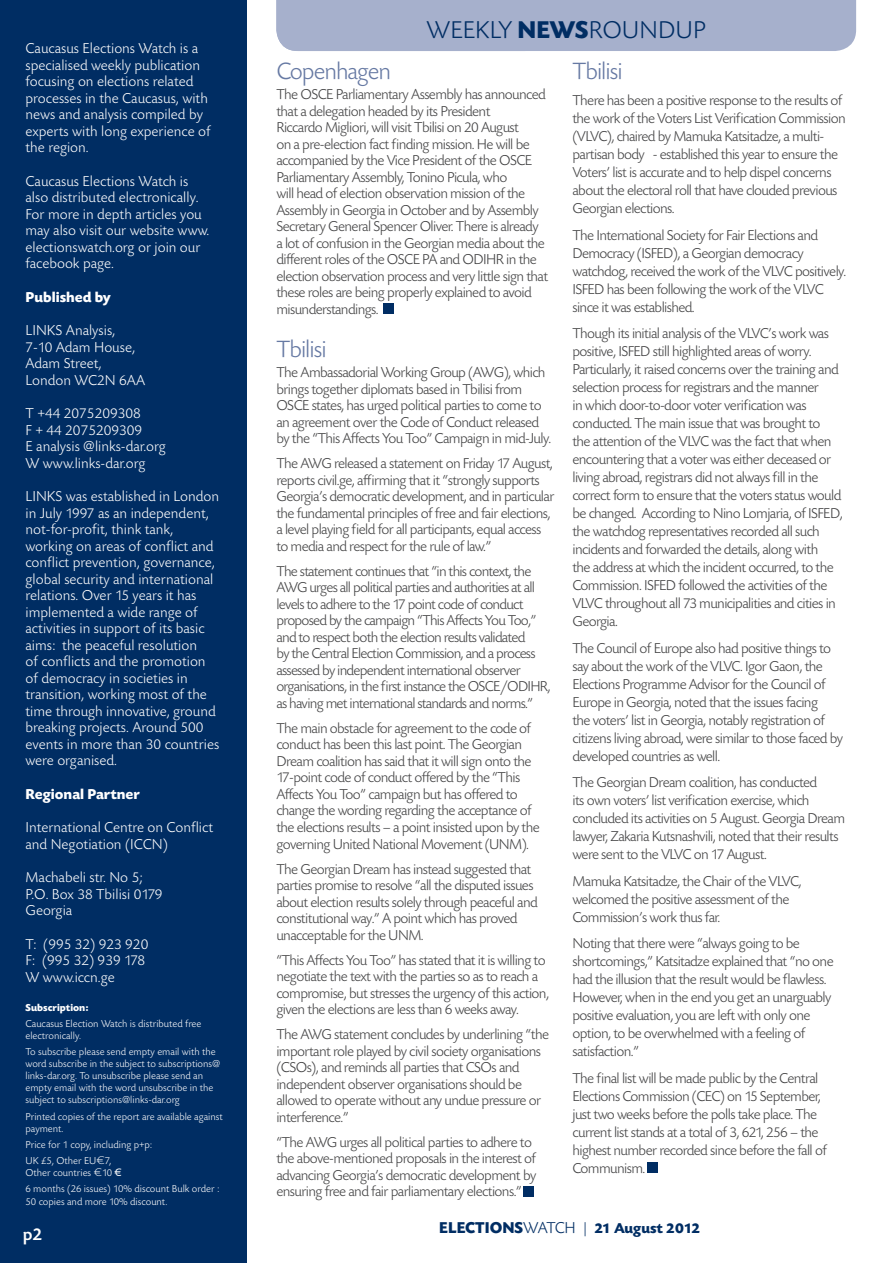
<style>
.page{position:relative;width:893px;height:1263px;background:#fff}
.page>*{position:absolute;margin:0;border:0;box-sizing:border-box;transform-origin:0 0}
.t1{font:300 25.5px "Today CP";color:#002d63}
.t2{font:700 25.5px "Today CP";color:#002d63}
.t3{font:300 24.75px "Today CP";letter-spacing:-.04em;color:#6679a3}
.t4{font:500 18px "Today CP";color:#fff}
.t5{font:300 15px/16.5px "Today CP";letter-spacing:-.04em;color:#414142}
.t6{font:300 15px/16.5px "Today CP";color:#fff}
.t7{font:700 15px "Today CP";color:#002d63}
.t8{font:700 15px "Today CP";color:#fff}
.t9{font:300 10.5px/12px "Today CP";color:#fff}
.t10{font:700 10.5px "Today CP";color:#fff}
.s1{font-family:"Verlag"}
.s2{font-weight:700}
.s3{font-size:16.5px}
.s4{font-weight:300;font-size:16.5px}
</style>
<div class="page">
<div style="left:276px;top:0;width:580px;height:51px;background:#a6b0cc"></div>
<div style="left:0;top:0;width:247px;height:1263px;background:#002d63"></div>
<div style="left:383px;top:304px;width:10px;height:10px;background:#002d63"></div>
<div style="left:524px;top:1186px;width:10px;height:10px;background:#002d63"></div>
<div style="left:647px;top:1163px;width:11px;height:10px;background:#002d63"></div>
<p class="t6" style="left:26px;top:41px;width:187px">Caucasus Elections Watch is a specialised weekly publication focusing on elections related processes in the Caucasus, with news and analysis compiled by experts with long experience of the region.</p>
<p class="t6" style="left:26px;top:173px;width:185px">Caucasus Elections Watch is also distributed electronically.<br>For more in depth articles you may also visit our website www. electionswatch.org or join our facebook page.</p>
<p class="t8" style="left:26px;top:289px;width:87px">Published by</p>
<p class="t6" style="left:26px;top:323px;width:112px">LINKS Analysis,<br>7-10 Adam H ouse,<br>Adam Street,<br>London WC2N 6AA</p>
<p class="t6" style="left:26px;top:406px;width:142px">T +44 2075209308<br>F + 44 2075209309<br>E analysis @links-dar.org<br>W www.links-dar.org</p>
<p class="t6" style="left:26px;top:489px;width:195px">LINKS was established in London in July 1997 as an independent, not-for-profit, think tank, working on areas of conflict and conflict prevention, governance, global security and international relations. Over 15 years it has implemented a wide range of activities in support of its basic aims: the peaceful resolution<br>of conflicts and the promotion of democracy in societies in transition, working most of the time through innovative, ground breaking projects. Around 500 events in more than 30 countries were organised.</p>
<p class="t8" style="left:26px;top:786px;width:116px">Regional Partner</p>
<p class="t6" style="left:26px;top:820px;width:189px">International Centre on Conflict and Negotiation (ICCN)</p>
<p class="t6" style="left:26px;top:870px;width:139px">Machabeli str. No 5;<br>P.O. Box 38 Tbilisi 0179<br>Georgia</p>
<p class="t6" style="left:26px;top:936px;width:124px">T: (995 32) 923 920<br>F: (995 32) 939 178<br>W www.iccn.ge</p>
<p class="t10" style="left:26px;top:1002px;width:64px">Subscription:</p>
<p class="t9" style="left:26px;top:1018px;width:177px">Caucasus Election Watch is distributed free electronically.</p>
<p class="t9" style="left:26px;top:1046px;width:196px">To subscribe please send empty email with the word subscribe in the subject to subscriptions@ links-dar.org. To unsubscribe please send an empty email with the word unsubscribe in the subject to subscriptions@links-dar.org</p>
<p class="t9" style="left:26px;top:1111px;width:199px">Printed copies of the report are available against payment.</p>
<p class="t9" style="left:26px;top:1137px;width:128px;line-height:16.2px">Price for 1 copy, including p+p:<br>UK £5, Other EU<span class="s1">€</span>7,</p>
<p class="t9" style="left:26px;top:1165px;width:195px;line-height:16.2px">Other countries <span class="s1">€</span>10 €<br>6 months (26 issues) 10% discount Bulk order :</p>
<p class="t9" style="left:26px;top:1195px;width:143px">50 copies and more 10% discount.</p>
<p class="t4" style="left:23px;top:1224px;width:21px">p2</p>
<h1 class="t1" style="left:427px;top:16px;width:37px">Weekly</h1>
<h1 class="t2" style="left:518px;top:16px;width:20px">New</h1>
<h1 class="t1" style="left:575px;top:16px;width:46px"><span class="s2">s</span>Roundup</h1>
<h2 class="t3" style="left:276px;top:58px;width:116px">Copenhagen</h2>
<p class="t5" style="left:276px;top:87px;width:273px">The OSCE Parliamentary Assembly has announced that a delegation headed by its President<br>Riccardo Migliori, will visit Tbilisi on 20 August<br>on a pre-election fact finding mission. H e will be accompanied by the Vice President of the OSCE Parliamentary Assembly, Tonino Picula, who<br>will head of election observation mission of the Assembly in Georgia in October and by Assembly Secretary General Spencer Oliver. There is already a lot of confusion in the Georgian media about the different roles of the OSCE PA and ODIH R in the election observation process and very little sign that these roles are being properly explained to avoid misunderstandings.</p>
<h2 class="t3" style="left:276px;top:336px;width:52px">Tbilisi</h2>
<p class="t5" style="left:276px;top:365px;width:276px">The Ambassadorial Working Group (AWG), which brings together diplomats based in Tbilisi from OSCE states, has urged political parties to come to an agreement over the Code of Conduct released by the “This Affects You Too” Campaign in mid-July.</p>
<p class="t5" style="left:276px;top:456px;width:280px">The AWG released a statement on Friday 17 August, reports civil.ge, affirming that it “strongly supports Georgia’s democratic development, and in particular the fundamental principles of free and fair elections, a level playing field for all participants, equal access to media and respect for the rule of law.”</p>
<p class="t5" style="left:276px;top:563px;width:276px">The statement continues that “in this context, the AWG urges all political parties and authorities at all levels to adhere to the 17 point code of conduct proposed by the campaign “This Affects You Too,” and to respect both the election results validated<br>by the Central Election Commission, and a process assessed by independent international observer organisations, in the first instance the OSCE/ODIH R, as having met international standards and norms.”</p>
<p class="t5" style="left:276px;top:720px;width:265px">The main obstacle for agreement to the code of conduct has been this last point. The Georgian Dream coalition has said that it will sign onto the 17-point code of conduct offered by the “This Affects You Too” campaign but has offered to change the wording regarding the acceptance of the elections results – a point insisted upon by the governing United National Movement (UNM).</p>
<p class="t5" style="left:276px;top:861px;width:263px">The Georgian Dream has instead suggested that parties promise to resolve “all the disputed issues about election results solely through peaceful and constitutional way.” A point which has proved unacceptable for the UNM.</p>
<p class="t5" style="left:276px;top:952px;width:274px">“This Affects You Too” has stated that it is willing to negotiate the text with the parties so as to reach a compromise, but stresses the urgency of this action, given the elections are less than 6 weeks away.</p>
<p class="t5" style="left:276px;top:1026px;width:274px">The AWG statement concludes by underlining “the important role played by civil society organisations (CSOs), and reminds all parties that CSOs and independent observer organisations should be allowed to operate without any undue pressure or interference.”</p>
<p class="t5" style="left:276px;top:1134px;width:261px">“The AWG urges all political parties to adhere to the above-mentioned proposals in the interest of advancing Georgia’s democratic development by ensuring free and fair parliamentary elections.”</p>
<h2 class="t3" style="left:572px;top:58px;width:52px">Tbilisi</h2>
<p class="t5" style="left:572px;top:92px;width:275px;line-height:18px">There has been a positive response to the results of the work of the Voters List Verification Commission (VLVC), chaired by Mamuka Katsitadze, a multi&shy;partisan body - established this year to ensure the Voters’ list is accurate and to help dispel concerns about the electoral roll that have clouded previous Georgian elections.</p>
<p class="t5" style="left:572px;top:226px;width:275px;line-height:18px">The International Society for Fair Elections and Democracy (ISFED), a Georgian democracy watchdog, received the work of the VLVC positively.<br>ISFED has been following the work of the VLVC since it was established.</p>
<p class="t5" style="left:572px;top:325px;width:272px;line-height:18px">Though its initial analysis of the VLVC’s work was positive, ISFED still highlighted areas of worry.<br>Particularly, it raised concerns over the training and selection process for registrars and the manner<br>in which door-to-door voter verification was conducted. The main issue that was brought to<br>the attention of the VLVC was the fact that when encountering that a voter was either deceased or living abroad, registrars did not always fill in the correct form to ensure that the voters status would be changed. According to Nino Lomjaria, of ISFED, the watchdog representatives recorded all such incidents and forwarded the details, along with<br>the address at which the incident occurred, to the Commission. ISFED followed the activities of the VLVC throughout all 73 municipalities and cities in Georgia.</p>
<p class="t5" style="left:572px;top:639px;width:272px;line-height:18px">The Council of Europe also had positive things to say about the work of the VLVC. Igor Gaon, the Elections Programme Advisor for the Council of Europe in Georgia, noted that the issues facing<br>the voters’ list in Georgia, notably registration of citizens living abroad, were similar to those faced by developed countries as well.</p>
<p class="t5" style="left:572px;top:774px;width:274px;line-height:18px">The Georgian Dream coalition, has conducted<br>its own voters’ list verification exercise, which concluded its activities on 5 August. Georgia Dream lawyer, Zakaria Kutsnashvili, noted that their results were sent to the VLVC on 17 August.</p>
<p class="t5" style="left:572px;top:872px;width:231px;line-height:18px">Mamuka Katsitadze, the Chair of the VLVC, welcomed the positive assessment of the<br>Commission’s work thus far.</p>
<p class="t5" style="left:572px;top:935px;width:263px;line-height:18px">Noting that there were “always going to be shortcomings,” Katsitadze explained that “no one had the illusion that the result would be flawless.<br>H owever, when in the end you get an unarguably positive evaluation, you are left with only one option, to be overwhelmed with a feeling of satisfaction.”</p>
<p class="t5" style="left:572px;top:1069px;width:256px;line-height:18px">The final list will be made public by the Central Elections Commission (CEC) on 15 September, just two weeks before the polls take place. The current list stands at a total of 3, 621, 256 – the highest number recorded since before the fall of Communism.</p>
<p class="t7" style="left:439px;top:1219px;width:262px"><span class="s3">Elections</span><span class="s4">Watch |</span> 21 August 2012</p>
</div>
